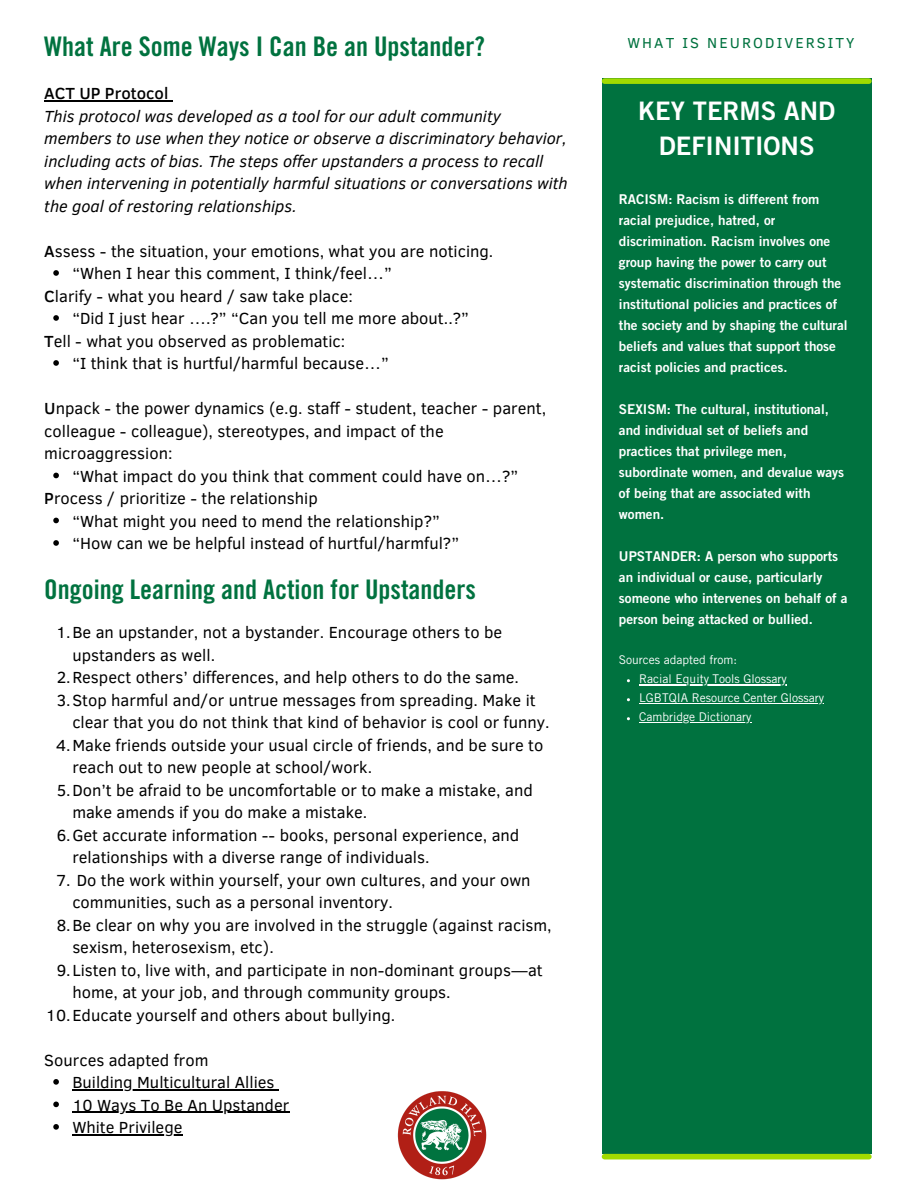
<style>
.page{position:relative;width:918px;height:1188px;background:#fff}
.page>*{position:absolute;margin:0;border:0;box-sizing:border-box;transform-origin:0 0}
.t1{font:27px "Trade Gothic LT Std Bd Cn 20";color:#00723f}
.t2{font:25.5px/34.8px "Trade Gothic LT Std Bd 2";color:#fff;text-align:center}
.t3{font:16.5px/22.5px "Clear Sans";color:#000}
.t4{font:italic 16.5px/22.5px "Clear Sans";color:#000}
.t5{font:500 16.5px "Clear Sans";color:#000}
.t6{font:14.85px "Clear Sans";letter-spacing:.14em;color:#00723f}
.t7{font:13.5px/21px "Trade Gothic LT Std Bd 2";color:#fff}
.t8{font:12px "Trade Gothic LT Std";color:#fff}
.s1{font-weight:500}
</style>
<div class="page">
<div style="left:602px;top:78px;width:270px;height:1076px;background:#00723f"></div>
<div style="left:605px;top:78px;width:264px;height:6px;background:#a1db00"></div>
<div style="left:605px;top:1154px;width:264px;height:5px;background:#a1db00"></div>
<hr style="left:639px;top:684px;width:148px;height:1px;background:#fff">
<hr style="left:639px;top:703px;width:185px;height:1px;background:#fff">
<hr style="left:639px;top:722px;width:113px;height:1px;background:#fff">
<svg style="left:53px;top:270px;width:6px;height:6px"></svg>
<svg style="left:53px;top:315px;width:6px;height:6px"></svg>
<svg style="left:53px;top:360px;width:6px;height:6px"></svg>
<svg style="left:53px;top:473px;width:6px;height:5px"></svg>
<svg style="left:53px;top:518px;width:6px;height:5px"></svg>
<svg style="left:53px;top:540px;width:6px;height:6px"></svg>
<hr style="left:44px;top:100px;width:57px;height:1px;background:#000">
<hr style="left:105px;top:100px;width:63px;height:1px;background:#000">
<svg style="left:53px;top:1079px;width:6px;height:6px"></svg>
<hr style="left:72px;top:1089px;width:202px;height:1px;background:#000">
<svg style="left:53px;top:1102px;width:6px;height:5px"></svg>
<hr style="left:72px;top:1112px;width:217px;height:1px;background:#000">
<svg style="left:53px;top:1124px;width:6px;height:6px"></svg>
<hr style="left:72px;top:1134px;width:110px;height:1px;background:#000">
<img style="left:397px;top:1091px;width:89px;height:89px">
<p class="t1" style="left:44px;top:36px;width:442px">What Are Some Ways I Can Be an Upstander?</p>
<p class="t5" style="left:44px;top:81px;width:126px">ACT UP Protocol</p>
<p class="t4" style="left:44px;top:104px;width:525px">This protocol was developed as a tool for our adult community members to use when they notice or observe a discriminatory behavior, including acts of bias. The steps offer upstanders a process to recall when intervening in potentially harmful situations or conversations with the goal of restoring relationships.</p>
<p class="t3" style="left:44px;top:239px;width:451px"><span class="s1">A</span>ssess - the situation, your emotions, what you are noticing.</p>
<p class="t3" style="left:44px;top:284px;width:310px"><span class="s1">C</span>larify - what you heard / saw take place:</p>
<p class="t3" style="left:44px;top:329px;width:303px"><span class="s1">T</span>ell - what you observed as problematic:</p>
<p class="t3" style="left:72px;top:261px;width:321px">“When I hear this comment, I think/feel…”</p>
<p class="t3" style="left:72px;top:306px;width:398px">“Did I just hear ….?” “Can you tell me more about..?”</p>
<p class="t3" style="left:72px;top:351px;width:318px">“I think that is hurtful/harmful because…”</p>
<p class="t3" style="left:44px;top:396px;width:503px"><span class="s1">U</span>npack - the power dynamics (e.g. staff - student, teacher - parent, colleague - colleague), stereotypes, and impact of the microaggression:</p>
<p class="t3" style="left:44px;top:486px;width:275px"><span class="s1">P</span>rocess / prioritize - the relationship</p>
<p class="t3" style="left:72px;top:464px;width:448px">“What impact do you think that comment could have on…?”</p>
<p class="t3" style="left:72px;top:509px;width:369px">“What might you need to mend the relationship?”</p>
<p class="t3" style="left:72px;top:531px;width:388px">“How can we be helpful instead of hurtful/harmful?”</p>
<p class="t1" style="left:44px;top:580px;width:433px">Ongoing Learning and Action for Upstanders</p>
<p class="t3" style="left:72px;top:620px;width:431px;text-indent:-16px">1.Be an upstander, not a bystander. Encourage others to be upstanders as well.</p>
<p class="t3" style="left:57px;top:665px;width:464px">2.Respect others’ differences, and help others to do the same.</p>
<p class="t3" style="left:72px;top:688px;width:479px;text-indent:-16px">3.Stop harmful and/or untrue messages from spreading. Make it clear that you do not think that kind of behavior is cool or funny.</p>
<p class="t3" style="left:72px;top:733px;width:473px;text-indent:-16px">4.Make friends outside your usual circle of friends, and be sure to reach out to new people at school/work.</p>
<p class="t3" style="left:72px;top:778px;width:462px;text-indent:-16px">5.Don’t be afraid to be uncomfortable or to make a mistake, and make amends if you do make a mistake.</p>
<p class="t3" style="left:72px;top:823px;width:449px;text-indent:-16px">6.Get accurate information -- books, personal experience, and relationships with a diverse range of individuals.</p>
<p class="t3" style="left:72px;top:868px;width:460px;text-indent:-16px">7. Do the work within yourself, your own cultures, and your own communities, such as a personal inventory.</p>
<p class="t3" style="left:72px;top:913px;width:481px;text-indent:-16px">8.Be clear on why you are involved in the struggle (against racism, sexism, heterosexism, etc).</p>
<p class="t3" style="left:72px;top:958px;width:472px;text-indent:-16px">9.Listen to, live with, and participate in non-dominant groups—at home, at your job, and through community groups.</p>
<p class="t3" style="left:46px;top:1003px;width:351px">10.Educate yourself and others about bullying.</p>
<p class="t3" style="left:44px;top:1048px;width:166px">Sources adapted from</p>
<p class="t3" style="left:72px;top:1070px;width:204px">Building Multicultural Allies</p>
<p class="t3" style="left:72px;top:1093px;width:218px">10 Ways To Be An Upstander</p>
<p class="t3" style="left:72px;top:1115px;width:112px">White Privilege</p>
<p class="t6" style="left:627px;top:32px;width:229px">WHAT IS NEURODIVERSITY</p>
<p class="t2" style="left:638px;top:97px;width:198px">KEY TERMS AND<br>DEFINITIONS</p>
<p class="t7" style="left:619px;top:191px;width:230px">RACISM: Racism is different from racial prejudice, hatred, or discrimination. Racism involves one group having the power to carry out systematic discrimination through the institutional policies and practices of the society and by shaping the cultural beliefs and values that support those racist policies and practices.</p>
<p class="t7" style="left:619px;top:401px;width:227px">SEXISM: The cultural, institutional, and individual set of beliefs and practices that privilege men, subordinate women, and devalue ways of being that are associated with women.</p>
<p class="t7" style="left:619px;top:548px;width:230px">UPSTANDER: A person who supports an individual or cause, particularly someone who intervenes on behalf of a person being attacked or bullied.</p>
<p class="t8" style="left:619px;top:656px;width:120px">Sources adapted from:</p>
<p class="t8" style="left:639px;top:675px;width:149px">Racial Equity Tools Glossary</p>
<p class="t8" style="left:639px;top:694px;width:186px">LGBTQIA Resource Center Glossary</p>
<p class="t8" style="left:639px;top:713px;width:114px">Cambridge Dictionary</p>
</div>
